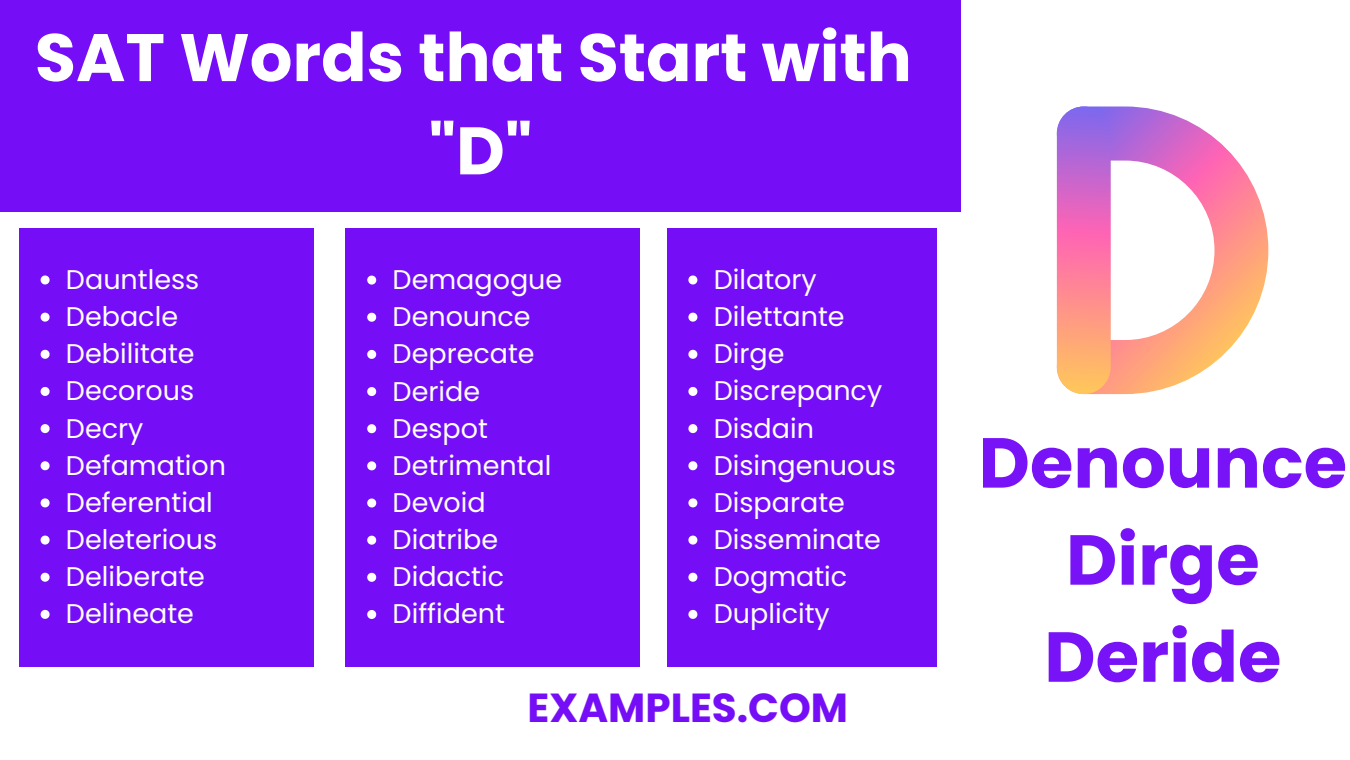
<style>
.page{position:relative;width:1350px;height:760px;background:#fff}
.page>*{position:absolute;margin:0;border:0;box-sizing:border-box;transform-origin:0 0}
.t1{font:700 70.5px/97.1px "Poppins";color:#750ef7;text-align:center}
.t2{font:700 67.05px "Poppins";color:#fff}
.t3{font:700 40.5px "Poppins";color:#750ef7}
.t4{font:27px "Poppins";color:#fff}
</style>
<div class="page">
<div style="left:0;top:0;width:961px;height:211px;background:#750ef7"></div>
<div style="left:19px;top:228px;width:294px;height:438px;background:#750ef7"></div>
<svg style="left:41px;top:275px;width:9px;height:9px"></svg>
<svg style="left:41px;top:312px;width:9px;height:9px"></svg>
<svg style="left:41px;top:350px;width:9px;height:9px"></svg>
<svg style="left:41px;top:387px;width:9px;height:9px"></svg>
<svg style="left:41px;top:424px;width:9px;height:9px"></svg>
<svg style="left:41px;top:461px;width:9px;height:9px"></svg>
<svg style="left:41px;top:498px;width:9px;height:9px"></svg>
<svg style="left:41px;top:535px;width:9px;height:9px"></svg>
<svg style="left:41px;top:572px;width:9px;height:9px"></svg>
<svg style="left:41px;top:609px;width:9px;height:9px"></svg>
<div style="left:346px;top:228px;width:294px;height:438px;background:#750ef7"></div>
<svg style="left:367px;top:275px;width:9px;height:9px"></svg>
<svg style="left:367px;top:312px;width:9px;height:9px"></svg>
<svg style="left:367px;top:350px;width:9px;height:9px"></svg>
<svg style="left:367px;top:387px;width:9px;height:9px"></svg>
<svg style="left:367px;top:424px;width:9px;height:9px"></svg>
<svg style="left:367px;top:461px;width:9px;height:9px"></svg>
<svg style="left:367px;top:498px;width:9px;height:9px"></svg>
<svg style="left:367px;top:535px;width:9px;height:9px"></svg>
<svg style="left:367px;top:572px;width:9px;height:9px"></svg>
<svg style="left:367px;top:610px;width:9px;height:8px"></svg>
<div style="left:667px;top:228px;width:269px;height:438px;background:#750ef7"></div>
<svg style="left:688px;top:275px;width:9px;height:9px"></svg>
<svg style="left:688px;top:312px;width:9px;height:9px"></svg>
<svg style="left:688px;top:350px;width:9px;height:9px"></svg>
<svg style="left:688px;top:387px;width:9px;height:9px"></svg>
<svg style="left:688px;top:424px;width:9px;height:9px"></svg>
<svg style="left:688px;top:461px;width:9px;height:9px"></svg>
<svg style="left:688px;top:498px;width:9px;height:9px"></svg>
<svg style="left:688px;top:535px;width:9px;height:9px"></svg>
<svg style="left:688px;top:572px;width:9px;height:9px"></svg>
<svg style="left:688px;top:609px;width:9px;height:9px"></svg>
<svg style="left:1057px;top:106px;width:211px;height:288px"></svg>
<svg style="left:1057px;top:106px;width:54px;height:288px;background:#e37fa7"></svg>
<p class="t2" style="left:35px;top:11px;width:879px">SAT Words that Start with</p>
<p class="t2" style="left:429px;top:104px;width:105px">"D"</p>
<p class="t4" style="left:66px;top:260px;width:135px">Dauntless</p>
<p class="t4" style="left:66px;top:298px;width:114px">Debacle</p>
<p class="t4" style="left:66px;top:335px;width:130px">Debilitate</p>
<p class="t4" style="left:66px;top:372px;width:130px">Decorous</p>
<p class="t4" style="left:66px;top:409px;width:79px">Decry</p>
<p class="t4" style="left:66px;top:446px;width:162px">Defamation</p>
<p class="t4" style="left:66px;top:483px;width:148px">Deferential</p>
<p class="t4" style="left:66px;top:520px;width:153px">Deleterious</p>
<p class="t4" style="left:66px;top:557px;width:140px">Deliberate</p>
<p class="t4" style="left:66px;top:595px;width:129px">Delineate</p>
<p class="t4" style="left:393px;top:261px;width:171px">Demagogue</p>
<p class="t4" style="left:393px;top:298px;width:140px">Denounce</p>
<p class="t4" style="left:393px;top:335px;width:144px">Deprecate</p>
<p class="t4" style="left:393px;top:372px;width:89px">Deride</p>
<p class="t4" style="left:393px;top:409px;width:97px">Despot</p>
<p class="t4" style="left:393px;top:446px;width:160px">Detrimental</p>
<p class="t4" style="left:393px;top:483px;width:95px">Devoid</p>
<p class="t4" style="left:393px;top:520px;width:107px">Diatribe</p>
<p class="t4" style="left:393px;top:558px;width:113px">Didactic</p>
<p class="t4" style="left:393px;top:595px;width:114px">Diffident</p>
<p class="t4" style="left:714px;top:260px;width:105px">Dilatory</p>
<p class="t4" style="left:714px;top:298px;width:132px">Dilettante</p>
<p class="t4" style="left:714px;top:335px;width:72px">Dirge</p>
<p class="t4" style="left:714px;top:372px;width:170px">Discrepancy</p>
<p class="t4" style="left:714px;top:409px;width:102px">Disdain</p>
<p class="t4" style="left:714px;top:446px;width:183px">Disingenuous</p>
<p class="t4" style="left:714px;top:483px;width:133px">Disparate</p>
<p class="t4" style="left:714px;top:520px;width:169px">Disseminate</p>
<p class="t4" style="left:714px;top:557px;width:135px">Dogmatic</p>
<p class="t4" style="left:714px;top:595px;width:117px">Duplicity</p>
<p class="t3" style="left:528px;top:679px;width:322px">EXAMPLES.COM</p>
<h1 class="t1" style="left:979px;top:414px;width:370px">Denounce<br>Dirge<br>Deride</h1>
</div>
